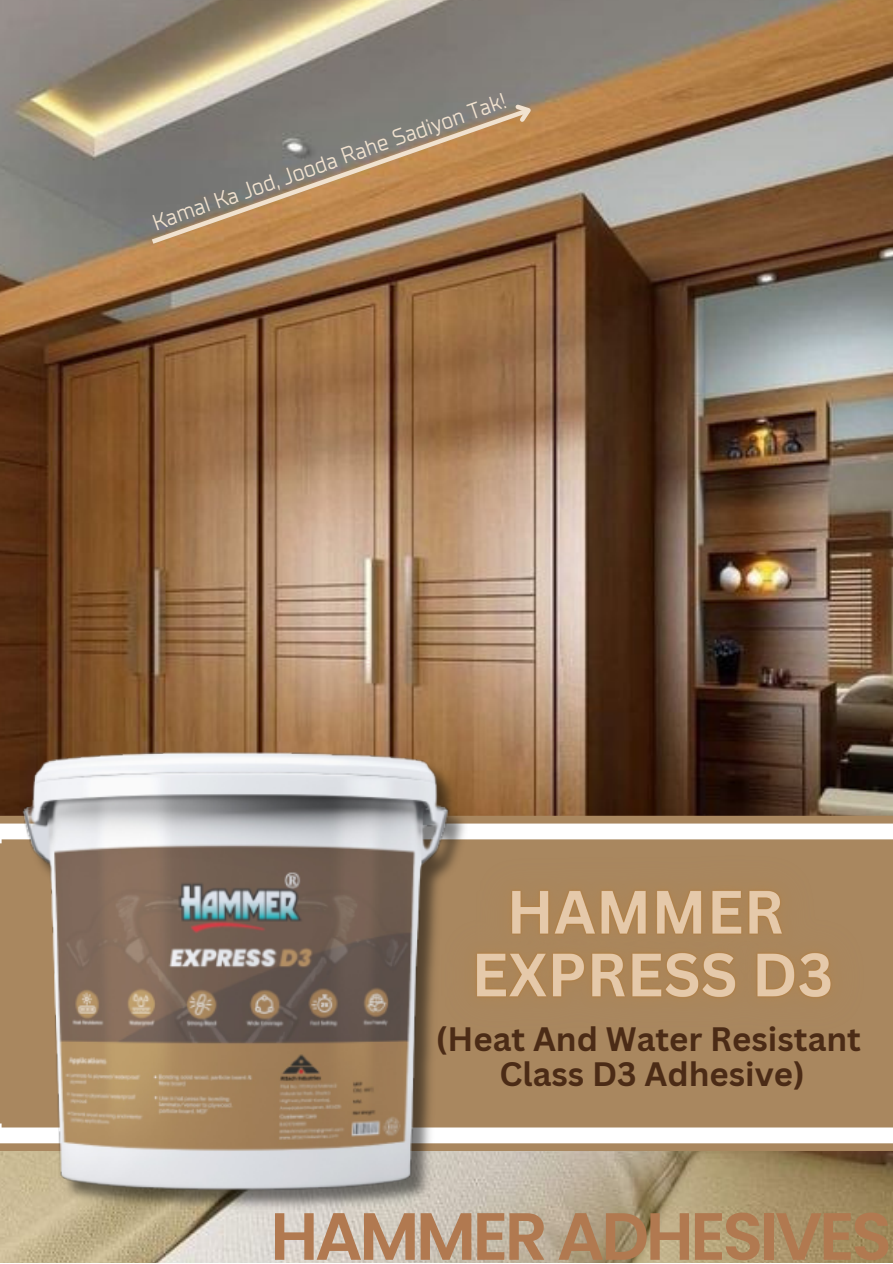
<style>
.page{position:relative;width:893px;height:1264px;background:#fff}
.page>*{position:absolute;margin:0;border:0;box-sizing:border-box;transform-origin:0 0}
.t1{font:600 66.75px "Poppins";letter-spacing:-.05em;color:#b17950}
.t2{font:700 33px "Canva Sans";color:#4b2b16}
.t3{font:22.5px "TT Supermolot Neue";color:#f1e2cf}
</style>
<div class="page">
<img style="left:0;top:0;width:892px;height:1262px">
<svg style="left:589px;top:1077px;width:303px;height:66px;fill:#a9875f"></svg>
<img style="left:0;top:594px;width:589px;height:668px">
<img style="left:409px;top:806px;width:483px;height:271px">
<svg style="left:147px;top:105px;width:387px;height:142px"></svg>
<svg style="left:509px;top:95px;width:31px;height:33px"></svg>
<p class="t3" style="left:149px;top:210px;width:375px;rotate:-19deg">Kamal Ka Jod, Jooda Rahe Sadiyon Tak!</p>
<p class="t2" style="left:435px;top:1015px;width:427px">(Heat And Water Resistant</p>
<p class="t2" style="left:499px;top:1050px;width:307px">Class D3 Adhesive)</p>
<p class="t1" style="left:270px;top:1189px;width:623px">HAMMER ADHESIVES</p>
</div>
